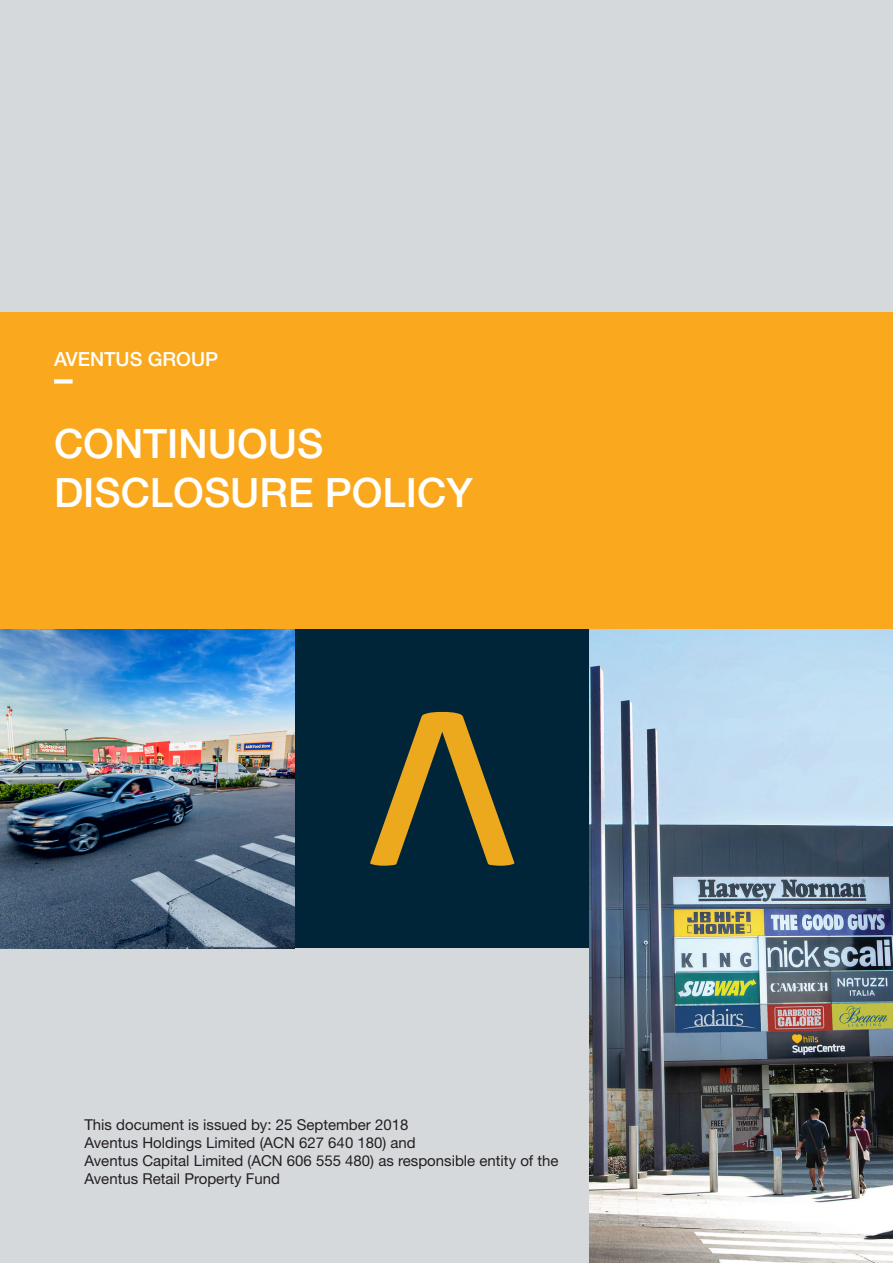
<style>
.page{position:relative;width:893px;height:1263px;background:#fff}
.page>*{position:absolute;margin:0;border:0;box-sizing:border-box;transform-origin:0 0}
.t1{font:500 40.5px/49.5px "Helvetica Neue";color:#fff}
.t2{font:500 19.5px "Helvetica Neue";color:#fff}
.t3{font:15px/18px "Helvetica Neue";color:#231f20}
</style>
<div class="page">
<div style="left:0;top:948px;width:590px;height:315px;background:#d5d9dc"></div>
<div style="left:0;top:311px;width:893px;height:318px;background:#faa91e"></div>
<div style="left:54px;top:379px;width:19px;height:5px;background:#fff"></div>
<div style="left:0;top:0;width:893px;height:311px;background:#d5d9dc"></div>
<img style="left:0;top:629px;width:295px;height:319px">
<div style="left:295px;top:629px;width:295px;height:319px;background:#002538"></div>
<img style="left:590px;top:629px;width:303px;height:634px">
<svg style="left:370px;top:712px;width:144px;height:154px"></svg>
<h2 class="t2" style="left:54px;top:347px;width:166px">AVENTUS GROUP</h2>
<p class="t1" style="left:54px;top:418px;width:420px">CONTINUOUS<br>DISCLOSURE POLICY</p>
<p class="t3" style="left:84px;top:1115px;width:476px">This document is issued by: 25 September 2018<br>Aventus Holdings Limited (ACN 627 640 180) and<br>Aventus Capital Limited (ACN 606 555 480) as responsible entity of the Aventus Retail Property Fund</p>
</div>
